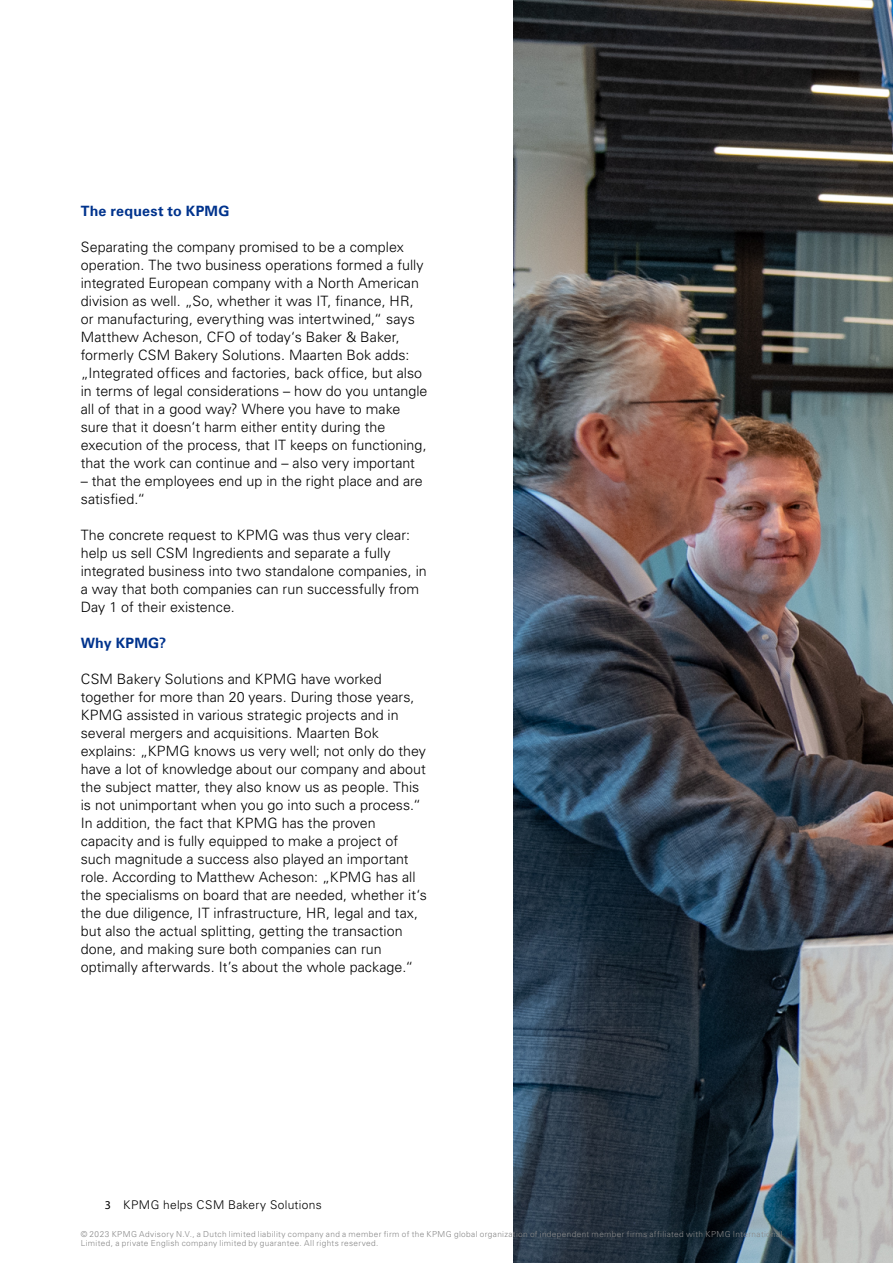
<style>
.page{position:relative;width:893px;height:1263px;background:#fff}
.page>*{position:absolute;margin:0;border:0;box-sizing:border-box;transform-origin:0 0}
.t1{font:300 14.25px/18px "Univers LT Std";color:#000}
.t2{font:700 14.25px "Universfor KPMG";letter-spacing:.015em;color:#00338d}
.t3{font:300 12px "Univers LT Std";letter-spacing:.025em;color:#000}
.t4{font:300 8.25px/9px "Univers LT Std";letter-spacing:.045em;color:#878787}
.s1{font-family:"Myriad Pro";font-weight:400}
</style>
<div class="page">
<img style="left:513px;top:0;width:380px;height:1263px">
<p class="t2" style="left:81px;top:202px;width:150px">The request to KPMG</p>
<p class="t1" style="left:81px;top:238px;width:348px">Separating the company promised to be a complex operation. The two business operations formed a fully integrated European company with a North American division as well. „So, whether it was IT, finance, HR, or manufacturing, everything was intertwined,“ says Matthew Acheson, CFO of today‘s Baker &amp; Baker, formerly CSM Bakery Solutions. Maarten Bok adds: „Integrated offices and factories, back office, but also in terms of legal considerations – how do you untangle all of that in a good way? Where you have to make sure that it doesn‘t harm either entity during the execution of the process, that IT keeps on functioning, that the work can continue and – also very important</p>
<p class="t1" style="left:81px;top:472px;width:343px">– that the employees end up in the right place and are satisfied.“</p>
<p class="t1" style="left:81px;top:526px;width:347px">The concrete request to KPMG was thus very clear: help us sell CSM Ingredients and separate a fully integrated business into two standalone companies, in a way that both companies can run successfully from Day 1 of their existence.</p>
<p class="t2" style="left:81px;top:634px;width:87px">Why KPMG?</p>
<p class="t1" style="left:81px;top:670px;width:348px">CSM Bakery Solutions and KPMG have worked together for more than 20 years. During those years, KPMG assisted in various strategic projects and in several mergers and acquisitions. Maarten Bok explains: „KPMG knows us very well; not only do they have a lot of knowledge about our company and about the subject matter, they also know us as people. This is not unimportant when you go into such a process.“ In addition, the fact that KPMG has the proven capacity and is fully equipped to make a project of such magnitude a success also played an important role. According to Matthew Acheson: „KPMG has all the specialisms on board that are needed, whether it‘s the due diligence, IT infrastructure, HR, legal and tax, but also the actual splitting, getting the transaction done, and making sure both companies can run optimally afterwards. It’s about the whole package.“</p>
<p class="t3" style="left:105px;top:1197px;width:218px"><span class="s1">3</span> KPMG helps CSM Bakery Solutions</p>
<p class="t4" style="left:81px;top:1229px;width:703px">© 2023 KPMG Advisory N.V., a Dutch limited liability company and a member firm of the KPMG global organization of independent member firms affiliated with KPMG International<br>Limited, a private English company limited by guarantee. All rights reserved.</p>
</div>
